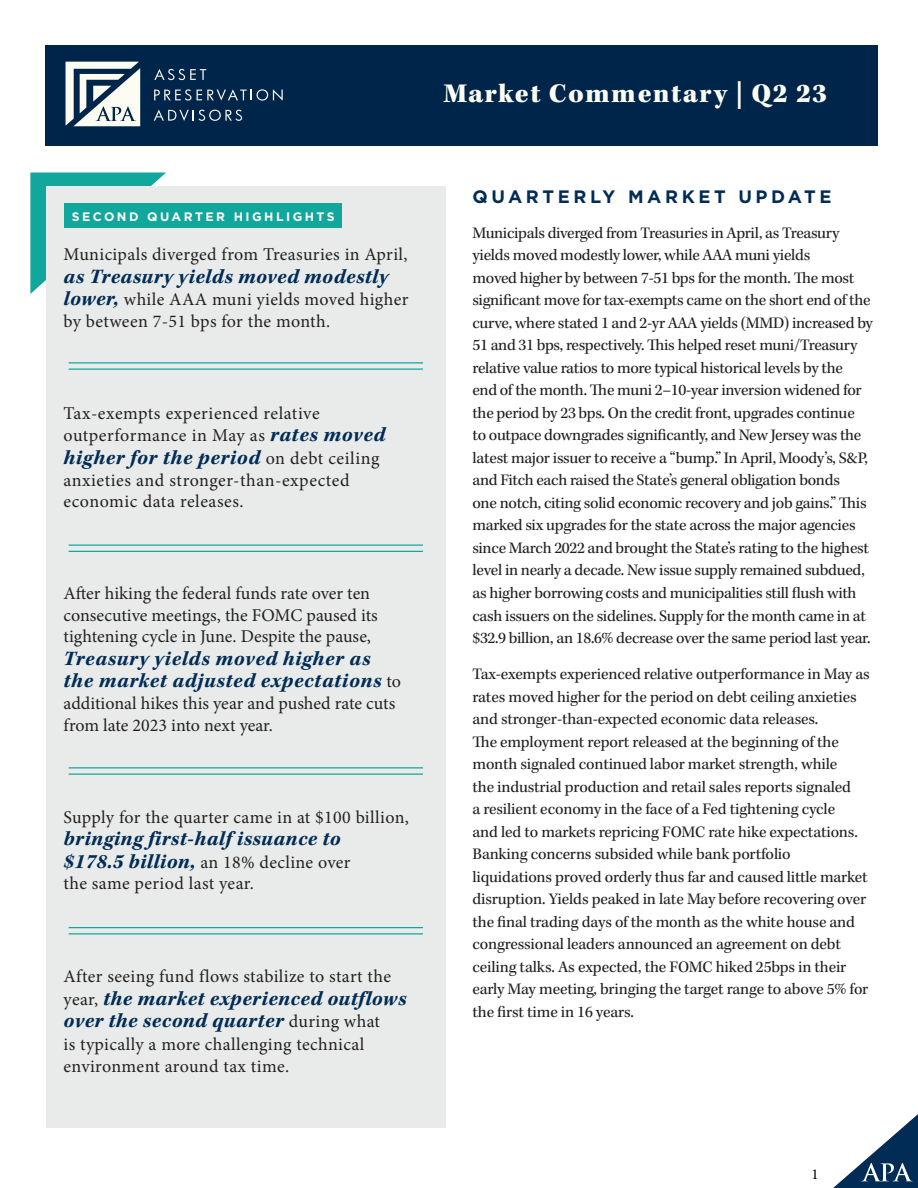
<style>
.page{position:relative;width:918px;height:1188px;background:#fff}
.page>*{position:absolute;margin:0;border:0;box-sizing:border-box;transform-origin:0 0}
.t1{font:900 27.75px "Kepler Std";letter-spacing:.05em;color:#fdfcf3}
.t2{font:italic 700 21px/22.5px "Kepler Std";letter-spacing:.025em;color:#002c55}
.t3{font:18px/21.6px "Minion Pro";letter-spacing:.015em;color:#231f20}
.t4{font:700 18px "Gotham";letter-spacing:.2em;color:#002c55}
.t5{font:16.5px/22.5px "Kepler Std";letter-spacing:-.015em;color:#231f20}
.t6{font:15px "Minion Pro";color:#000}
.t7{font:700 12.3px "Gotham";letter-spacing:.2em;color:#fdfcf3}
.s1{font-family:"Kepler Std";font-weight:700;font-style:italic;font-size:21px;color:#002c55}
.s2{font-family:"Minion Pro";font-weight:400;font-style:normal;font-size:18px;color:#231f20}
</style>
<div class="page">
<svg style="left:30px;top:172px;width:136px;height:122px;background:#26aea5"></svg>
<div style="left:45px;top:45px;width:833px;height:101px;background:#00254b"></div>
<svg style="left:154px;top:69px;width:52px;height:11px"></svg>
<svg style="left:154px;top:89px;width:37px;height:12px"></svg>
<svg style="left:197px;top:89px;width:86px;height:12px"></svg>
<svg style="left:154px;top:110px;width:88px;height:11px"></svg>
<svg style="left:66px;top:62px;width:74px;height:64px"></svg>
<div style="left:46px;top:186px;width:400px;height:942px;background:#e9ebeb"></div>
<svg style="left:833px;top:1114px;width:85px;height:74px"></svg>
<hr style="left:69px;top:362px;width:354px;height:2px;background:#12a79d">
<hr style="left:69px;top:368px;width:354px;height:2px;background:#12a79d">
<hr style="left:69px;top:545px;width:354px;height:1px;background:#12a79d">
<hr style="left:69px;top:551px;width:354px;height:1px;background:#12a79d">
<hr style="left:69px;top:767px;width:354px;height:2px;background:#12a79d">
<hr style="left:69px;top:773px;width:354px;height:2px;background:#12a79d">
<hr style="left:69px;top:927px;width:354px;height:1px;background:#12a79d">
<hr style="left:69px;top:933px;width:354px;height:2px;background:#12a79d">
<div style="left:64px;top:204px;width:278px;height:24px;background:#12a79d"></div>
<p class="t7" style="left:72px;top:208px;width:265px">SECOND QUARTER HIGHLIGHTS</p>
<p class="t3" style="left:64px;top:244px;width:345px">Municipals diverged from Treasuries in April,</p>
<p class="t2" style="left:64px;top:266px;width:326px">as Treasury yields moved modestly</p>
<p class="t3" style="left:64px;top:289px;width:346px"><span class="s1">lower,</span> while AAA muni yields moved higher by between 7-51 bps for the month.</p>
<p class="t3" style="left:64px;top:402px;width:323px;line-height:22.5px">Tax-exempts experienced relative outperformance in May as <span class="s1">rates moved</span></p>
<p class="t2" style="left:64px;top:447px;width:317px">higher for the period <span class="s2">on debt ceiling</span></p>
<p class="t3" style="left:64px;top:469px;width:288px">anxieties and stronger-than-expected economic data releases.</p>
<p class="t3" style="left:64px;top:583px;width:316px">After hiking the federal funds rate over ten consecutive meetings, the FOMC paused its tightening cycle in June. Despite the pause,</p>
<p class="t2" style="left:64px;top:648px;width:339px">Treasury yields moved higher as the market adjusted expectations <span class="s2">to</span></p>
<p class="t3" style="left:64px;top:693px;width:333px">additional hikes this year and pushed rate cuts from late 2023 into next year.</p>
<p class="t3" style="left:64px;top:806px;width:347px">Supply for the quarter came in at $100 billion,</p>
<p class="t2" style="left:64px;top:828px;width:279px">bringing first-half issuance to</p>
<p class="t3" style="left:64px;top:851px;width:289px"><span class="s1">$178.5 billion,</span> an 18% decline over the same period last year.</p>
<p class="t3" style="left:64px;top:966px;width:329px">After seeing fund flows stabilize to start the</p>
<p class="t2" style="left:64px;top:988px;width:345px"><span class="s2">year,</span> the market experienced outflows over the second quarter <span class="s2">during what</span></p>
<p class="t3" style="left:64px;top:1033px;width:302px;line-height:22.5px">is typically a more challenging technical environment around tax time.</p>
<h1 class="t1" style="left:443px;top:78px;width:385px">Market Commentary | Q2 23</h1>
<p class="t4" style="left:472px;top:185px;width:360px">QUARTERLY MARKET UPDATE</p>
<p class="t5" style="left:472px;top:222px;width:402px">Municipals diverged from Treasuries in April, as Treasury yields moved modestly lower, while AAA muni yields<br>moved higher by between 7-51 bps for the month. The most significant move for tax-exempts came on the short end of the curve, where stated 1 and 2-yr AAA yields (MMD) increased by 51 and 31 bps, respectively. This helped reset muni/Treasury relative value ratios to more typical historical levels by the<br>end of the month. The muni 2–10-year inversion widened for the period by 23 bps. On the credit front, upgrades continue<br>to outpace downgrades significantly, and New Jersey was the latest major issuer to receive a “bump.” In April, Moody’s, S&amp;P, and Fitch each raised the State’s general obligation bonds<br>one notch, citing solid economic recovery and job gains.” This marked six upgrades for the state across the major agencies since March 2022 and brought the State’s rating to the highest level in nearly a decade. New issue supply remained subdued, as higher borrowing costs and municipalities still flush with cash issuers on the sidelines. Supply for the month came in at $32.9 billion, an 18.6% decrease over the same period last year.</p>
<p class="t5" style="left:472px;top:663px;width:399px">Tax-exempts experienced relative outperformance in May as rates moved higher for the period on debt ceiling anxieties and stronger-than-expected economic data releases.<br>The employment report released at the beginning of the month signaled continued labor market strength, while<br>the industrial production and retail sales reports signaled<br>a resilient economy in the face of a Fed tightening cycle<br>and led to markets repricing FOMC rate hike expectations.<br>Banking concerns subsided while bank portfolio liquidations proved orderly thus far and caused little market disruption. Yields peaked in late May before recovering over the final trading days of the month as the white house and congressional leaders announced an agreement on debt ceiling talks. As expected, the FOMC hiked 25bps in their early May meeting, bringing the target range to above 5% for the first time in 16 years.</p>
<p class="t6" style="left:811px;top:1165px;width:9px">1</p>
</div>
